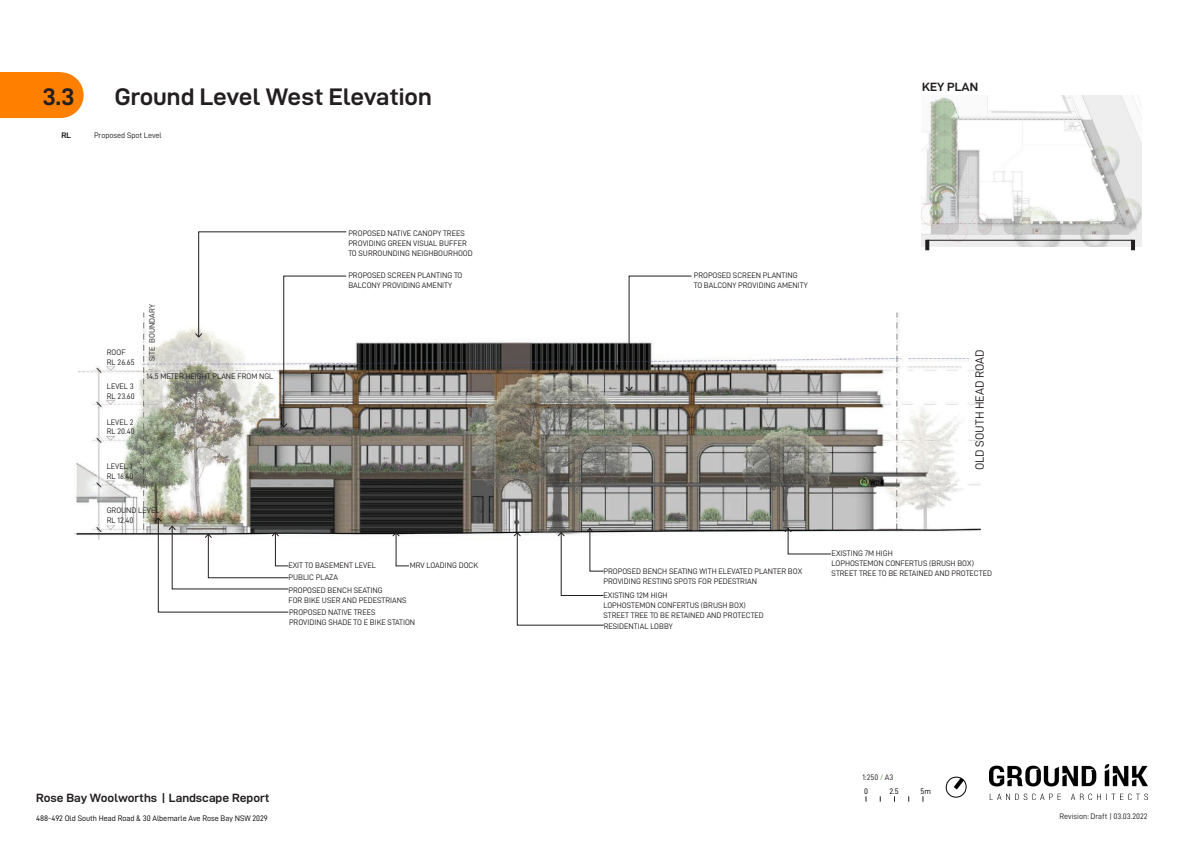
<style>
.page{position:relative;width:1191px;height:842px;background:#fff}
.page>*{position:absolute;margin:0;border:0;box-sizing:border-box;transform-origin:0 0}
.Table_of_Content{font:24px "D DIN Exp Bold";letter-spacing:-.005em;color:#231f20}
.Content{font:12px "D DIN Exp Bold";color:#231f20}
.Content-2{font:12px "D DIN";color:#231f20}
.Content-3{font:8px/13.3px "D DIN";color:#231f20}
.t1{font:8px "D DIN";color:#000}
.Content-4{font:8px "D DIN Exp Bold";color:#231f20}
.s1{color:#55883d}
.s2{color:#000}
</style>
<div class="page">
<div style="left:38px;top:72px;width:46px;height:46px;background:#ff7f00;border-radius:50%"></div>
<div style="left:0;top:72px;width:61px;height:46px;background:#ff7f00"></div>
<svg style="left:945px;top:776px;width:22px;height:22px"></svg>
<img style="left:74px;top:312px;width:907px;height:228px">
<svg style="left:195px;top:231px;width:152px;height:197px"></svg>
<svg style="left:625px;top:276px;width:67px;height:115px"></svg>
<svg style="left:392px;top:532px;width:17px;height:34px"></svg>
<svg style="left:154px;top:517px;width:135px;height:96px"></svg>
<svg style="left:513px;top:528px;width:91px;height:98px"></svg>
<svg style="left:784px;top:528px;width:47px;height:26px"></svg>
<img style="left:989px;top:764px;width:158px;height:36px">
<img style="left:921px;top:95px;width:220px;height:152px">
<svg style="left:925px;top:240px;width:4px;height:10px"></svg>
<hr style="left:927px;top:240px;width:205px;height:1px;background:#231f20">
<hr style="left:1131px;top:240px;width:4px;height:10px;background:#231f20">
<p class="Table_of_Content" style="left:43px;top:83px;width:33px">3.3</p>
<p class="Table_of_Content" style="left:115px;top:83px;width:319px">Ground Level West Elevation</p>
<p class="Content-4" style="left:61px;top:131px;width:11px">RL</p>
<p class="Content-3" style="left:94px;top:129px;width:69px">Proposed Spot Level</p>
<p class="Content-3" style="left:348px;top:226px;width:118px">PROPOSED NATIVE CANOPY TREES</p>
<p class="Content-3" style="left:348px;top:236px;width:120px">PROVIDING GREEN VISUAL BUFFER</p>
<p class="Content-3" style="left:348px;top:246px;width:126px">TO SURROUNDING NEIGHBOURHOOD</p>
<p class="Content-3" style="left:348px;top:269px;width:116px">PROPOSED SCREEN PLANTING TO</p>
<p class="Content-3" style="left:348px;top:279px;width:105px">BALCONY PROVIDING AMENITY</p>
<p class="Content-3" style="left:693px;top:269px;width:105px">PROPOSED SCREEN PLANTING</p>
<p class="Content-3" style="left:693px;top:279px;width:115px">TO BALCONY PROVIDING AMENITY</p>
<p class="Content" style="left:922px;top:80px;width:58px">KEY PLAN</p>
<p class="Content-3" style="left:145px;top:361px;width:58px;rotate:-90deg">SITE BOUNDARY</p>
<p class="Content-3" style="left:107px;top:346px;width:20px">ROOF</p>
<p class="Content-3" style="left:107px;top:355px;width:29px">RL 26.65</p>
<p class="Content-2" style="left:973px;top:470px;width:123px;rotate:-90deg">OLD SOUTH HEAD ROAD</p>
<p class="Content-3" style="left:147px;top:369px;width:128px">14.5 METER HEIGHT PLANE FROM NGL</p>
<p class="Content-3" style="left:107px;top:380px;width:29px">LEVEL 3</p>
<p class="Content-3" style="left:107px;top:389px;width:29px">RL 23.60</p>
<p class="Content-3" style="left:107px;top:415px;width:28px">LEVEL 2</p>
<p class="Content-3" style="left:107px;top:425px;width:29px">RL 20.40</p>
<p class="Content-3" style="left:107px;top:459px;width:27px">LEVEL 1</p>
<p class="Content-3" style="left:107px;top:469px;width:28px">RL 16.40</p>
<p class="Content-3" style="left:107px;top:504px;width:55px">GROUND LEVEL</p>
<p class="Content-3" style="left:107px;top:513px;width:28px">RL 12.40</p>
<p class="Content-3" style="left:288px;top:558px;width:89px">EXIT TO BASEMENT LEVEL</p>
<p class="Content-3" style="left:410px;top:558px;width:70px">MRV LOADING DOCK</p>
<p class="Content-3" style="left:288px;top:571px;width:51px">PUBLIC PLAZA</p>
<p class="Content-3" style="left:288px;top:583px;width:96px">PROPOSED BENCH SEATING</p>
<p class="Content-3" style="left:288px;top:593px;width:120px">FOR BIKE USER AND PEDESTRIANS</p>
<p class="Content-3" style="left:289px;top:606px;width:88px">PROPOSED NATIVE TREES</p>
<p class="Content-3" style="left:289px;top:616px;width:128px">PROVIDING SHADE TO E BIKE STATION</p>
<h2 class="Content" style="left:36px;top:791px;width:235px">Rose Bay Woolworths | Landscape Report</h2>
<p class="t1" style="left:36px;top:813px;width:233px">488-492 Old South Head Road &amp; 30 Albemarle Ave Rose Bay NSW 2029</p>
<p class="Content-3" style="left:603px;top:564px;width:200px">PROPOSED BENCH SEATING WITH ELEVATED PLANTER BOX</p>
<p class="Content-3" style="left:603px;top:574px;width:155px">PROVIDING RESTING SPOTS FOR PEDESTRIAN</p>
<p class="Content-3" style="left:603px;top:588px;width:66px">EXISTING 12M HIGH</p>
<p class="Content-3" style="left:603px;top:598px;width:144px">LOPHOSTEMON CONFERTUS (BRUSH BOX)</p>
<p class="Content-3" style="left:603px;top:608px;width:162px">STREET TREE TO BE RETAINED AND PROTECTED</p>
<p class="Content-3" style="left:604px;top:620px;width:71px">RESIDENTIAL LOBBY</p>
<p class="Content-3" style="left:831px;top:547px;width:63px">EXISTING 7M HIGH</p>
<p class="Content-3" style="left:831px;top:557px;width:144px">LOPHOSTEMON CONFERTUS (BRUSH BOX)</p>
<p class="Content-3" style="left:831px;top:567px;width:162px">STREET TREE TO BE RETAINED AND PROTECTED</p>
<p class="Content-3" style="left:862px;top:771px;width:32px">1:250 <span class="s1">/</span> A3<br><span class="s2">0</span></p>
<p class="t1" style="left:889px;top:786px;width:11px">2.5</p>
<p class="t1" style="left:920px;top:786px;width:12px">5m</p>
<p class="Content-3" style="left:1059px;top:809px;width:90px">Revision: Draft | 03.03.2022</p>
</div>
